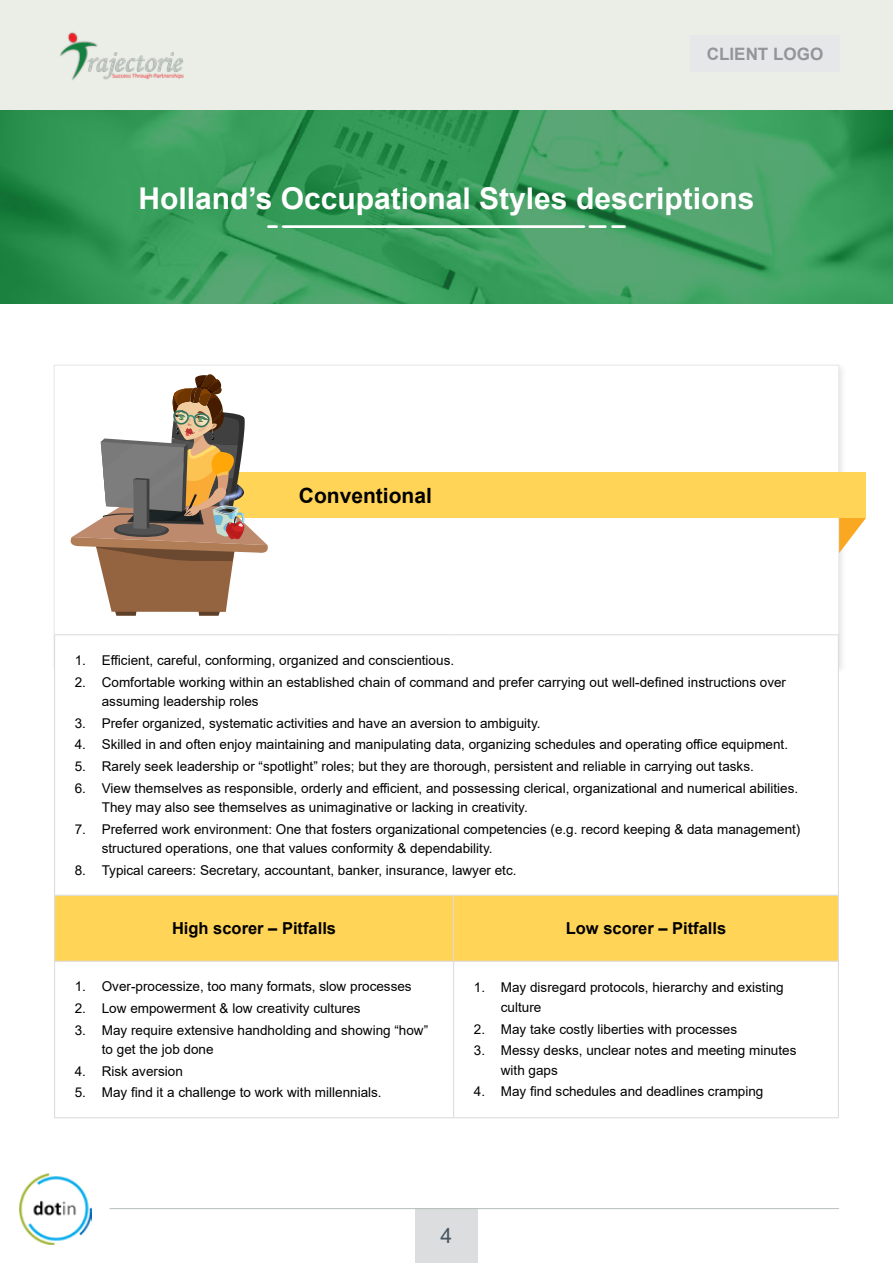
<style>
.page{position:relative;width:893px;height:1263px;background:#fff}
.page>*{position:absolute;margin:0;border:0;box-sizing:border-box;transform-origin:0 0}
.t1{font:700 30px "Arial";color:#fff}
.t2{font:700 21px "Arial";color:#000}
.t3{font:21px "Arial";color:#455560}
.t4{font:700 17.1px "Arial";color:#939598}
.t5{font:700 16.5px "Arial";color:#000}
.t6{font:13.5px/19.5px "Arial";color:#000}
</style>
<div class="page">
<div style="left:415px;top:1208px;width:63px;height:55px;background:#dcddde"></div>
<hr style="left:109px;top:1208px;width:730px;height:1px;background:#b6bfba">
<div style="left:0;top:0;width:893px;height:261px;background:#eaeee7"></div>
<img style="left:0;top:111px;width:893px;height:193px">
<img style="left:60px;top:32px;width:124px;height:48px">
<div style="left:690px;top:36px;width:150px;height:36px;background:#e6e7e8"></div>
<img style="left:20px;top:1174px;width:71px;height:70px">
<div style="left:51px;top:362px;width:797px;height:313px;background:#f9f9f9"></div>
<div style="left:54px;top:365px;width:785px;height:302px;background:#fff;border:1px solid #e6e7e8"></div>
<svg style="left:839px;top:518px;width:27px;height:35px"></svg>
<div style="left:126px;top:472px;width:740px;height:46px;background:#ffd457"></div>
<div style="left:55px;top:635px;width:783px;height:260px;background:#fff"></div>
<div style="left:55px;top:896px;width:783px;height:65px;background:#ffd457"></div>
<hr style="left:54px;top:634px;width:400px;height:1px;background:#dcddde">
<hr style="left:54px;top:635px;width:1px;height:260px;background:#dcddde">
<hr style="left:454px;top:634px;width:385px;height:1px;background:#dcddde">
<hr style="left:838px;top:635px;width:1px;height:260px;background:#dcddde">
<hr style="left:453px;top:896px;width:1px;height:65px;background:#dcddde">
<hr style="left:54px;top:962px;width:1px;height:155px;background:#dcddde">
<hr style="left:453px;top:962px;width:1px;height:155px;background:#dcddde">
<hr style="left:838px;top:962px;width:1px;height:155px;background:#dcddde">
<hr style="left:54px;top:1117px;width:400px;height:1px;background:#dcddde">
<hr style="left:454px;top:1117px;width:385px;height:1px;background:#dcddde">
<hr style="left:54px;top:895px;width:400px;height:1px;background:#dcddde">
<hr style="left:54px;top:896px;width:1px;height:65px;background:#dcddde">
<hr style="left:454px;top:895px;width:385px;height:1px;background:#dcddde">
<hr style="left:838px;top:896px;width:1px;height:65px;background:#dcddde">
<hr style="left:54px;top:961px;width:400px;height:1px;background:#dcddde">
<hr style="left:454px;top:961px;width:385px;height:1px;background:#dcddde">
<svg style="left:70px;top:374px;width:198px;height:242px"></svg>
<svg style="left:267px;top:225px;width:318px;height:3px"></svg>
<hr style="left:588px;top:225px;width:19px;height:3px;background:#fff">
<hr style="left:611px;top:225px;width:15px;height:3px;background:#fff">
<p class="t4" style="left:707px;top:43px;width:118px">CLIENT LOGO</p>
<h1 class="t1" style="left:139px;top:178px;width:617px">Holland’s Occupational Styles descriptions</h1>
<h2 class="t2" style="left:299px;top:481px;width:135px">Conventional</h2>
<p class="t6" style="left:75px;top:650px;width:381px">1. Efficient, careful, conforming, organized and conscientious.</p>
<p class="t6" style="left:102px;top:672px;width:686px;text-indent:-27px">2. Comfortable working within an established chain of command and prefer carrying out well-defined instructions over assuming leadership roles</p>
<p class="t6" style="left:75px;top:713px;width:467px">3. Prefer organized, systematic activities and have an aversion to ambiguity.</p>
<p class="t6" style="left:75px;top:735px;width:715px">4. Skilled in and often enjoy maintaining and manipulating data, organizing schedules and operating office equipment.</p>
<p class="t6" style="left:75px;top:756px;width:681px">5. Rarely seek leadership or “spotlight” roles; but they are thorough, persistent and reliable in carrying out tasks.</p>
<p class="t6" style="left:102px;top:778px;width:698px;text-indent:-27px">6. View themselves as responsible, orderly and efficient, and possessing clerical, organizational and numerical abilities.<br>They may also see themselves as unimaginative or lacking in creativity.</p>
<p class="t6" style="left:102px;top:819px;width:700px;text-indent:-27px">7. Preferred work environment: One that fosters organizational competencies (e.g. record keeping &amp; data management) structured operations, one that values conformity &amp; dependability.</p>
<p class="t6" style="left:75px;top:860px;width:443px">8. Typical careers: Secretary, accountant, banker, insurance, lawyer etc.</p>
<p class="t5" style="left:172px;top:917px;width:166px">High scorer – Pitfalls</p>
<p class="t5" style="left:566px;top:917px;width:162px">Low scorer – Pitfalls</p>
<p class="t6" style="left:75px;top:977px;width:338px">1. Over-processize, too many formats, slow processes</p>
<p class="t6" style="left:75px;top:998px;width:287px">2. Low empowerment &amp; low creativity cultures</p>
<p class="t6" style="left:102px;top:1020px;width:328px;text-indent:-27px">3. May require extensive handholding and showing “how” to get the job done</p>
<p class="t6" style="left:75px;top:1061px;width:110px">4. Risk aversion</p>
<p class="t6" style="left:75px;top:1083px;width:308px">5. May find it a challenge to work with millennials.</p>
<p class="t6" style="left:501px;top:978px;width:284px;text-indent:-27px">1. May disregard protocols, hierarchy and existing culture</p>
<p class="t6" style="left:474px;top:1019px;width:265px">2. May take costly liberties with processes</p>
<p class="t6" style="left:501px;top:1041px;width:297px;text-indent:-27px">3. Messy desks, unclear notes and meeting minutes with gaps</p>
<p class="t6" style="left:474px;top:1082px;width:291px">4. May find schedules and deadlines cramping</p>
<h2 class="t3" style="left:441px;top:1221px;width:13px">4</h2>
</div>
